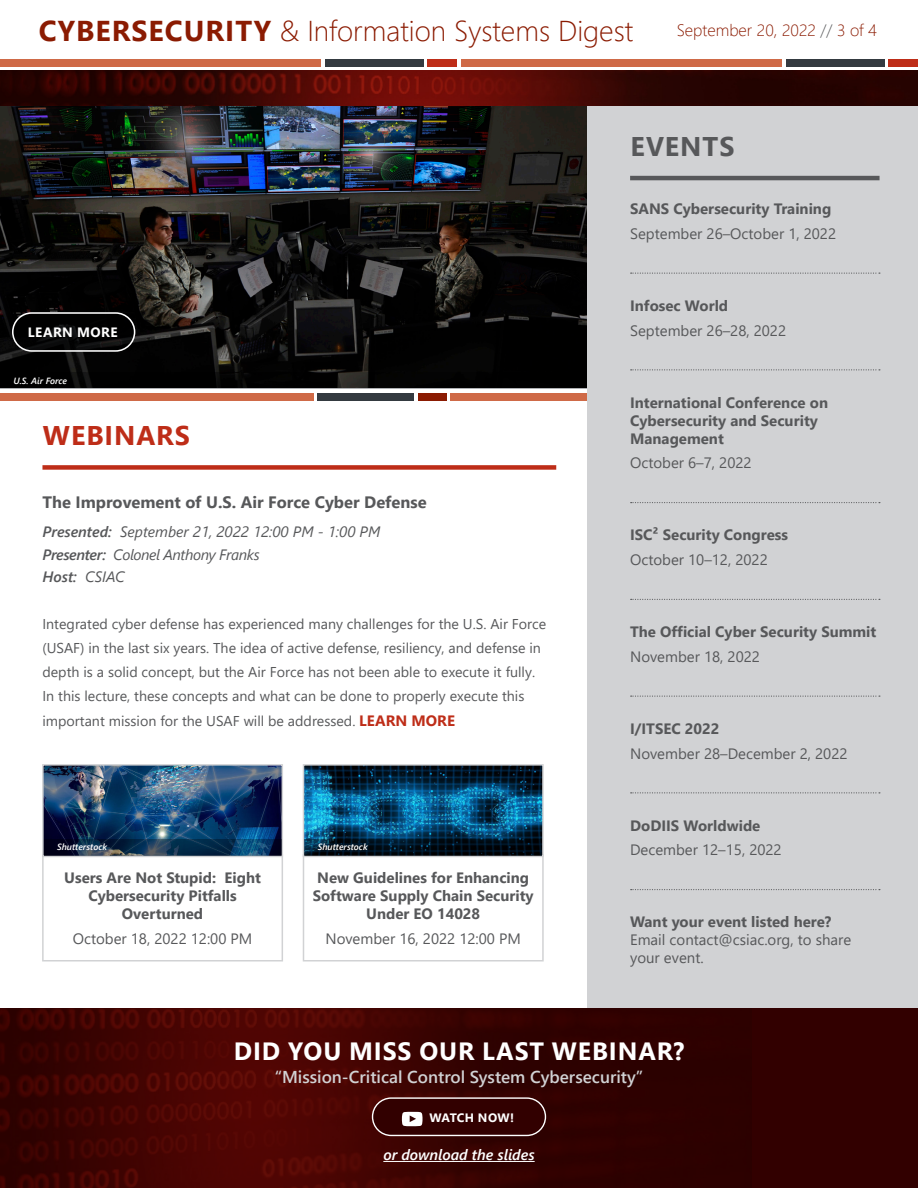
<style>
.page{position:relative;width:918px;height:1188px;background:#fff}
.page>*{position:absolute;margin:0;border:0;box-sizing:border-box;transform-origin:0 0}
.t1{font:300 28.65px "Segoe UI";color:#8b1b02}
.Heading_1_-_Green{font:700 27px "Segoe UI";letter-spacing:.035em;color:#be2d18}
.Heading_1_-_Gray{font:700 27px "Segoe UI";letter-spacing:.035em;color:#57585a}
.Heading_1_-_Green-2{font:700 24.9px "Segoe UI";letter-spacing:.035em;color:#fff}
.Heading_2_-_Green{font:600 17.1px "Segoe UI";color:#d1d2d4}
.Webinar_Header{font:700 16.5px "Segoe UI";color:#57585a}
.t2{font:300 16.5px "Segoe UI";color:#8b1b02}
.Events_Header{font:700 15px/18px "Segoe UI";color:#57585a}
.event_details-underl{font:15px "Segoe UI";color:#57585a}
.Webinar_Header-2{font:700 15px/18px "Segoe UI";color:#57585a;text-align:center}
.Heading_3_-_First_wo{font:italic 15px "Segoe UI";letter-spacing:-.01em;color:#57585a}
.Webinar_Dates{font:15px "Segoe UI";color:#57585a}
.evet_details{font:15px/18px "Segoe UI";color:#57585a}
.Heading_2_-_Green-2{font:italic 600 15px "Segoe UI";color:#fff}
.Heading_3_-_First_wo-2{font:italic 600 15px "Segoe UI";color:#57585a}
.Copy{font:14.25px/24px "Segoe UI";color:#57585a}
.White_Button_Text{font:700 13.5px "Segoe UI";letter-spacing:.035em;color:#fff}
.Grey_Button_Text{font:700 12.15px "Segoe UI";letter-spacing:.015em;color:#fff}
.Image_Source{font:italic 600 9px "Segoe UI";color:#fff}
.s1{font-weight:700}
.s2{color:#57585a}
.s3{font-weight:600}
.s4{font-weight:400}
.s5{font-weight:700;font-size:15px;color:#be2d18}
</style>
<div class="page">
<img style="left:0;top:105px;width:588px;height:268px">
<div style="left:0;top:394px;width:313px;height:7px;background:#cf6a47"></div>
<div style="left:318px;top:394px;width:96px;height:7px;background:#343a40"></div>
<div style="left:418px;top:394px;width:28px;height:7px;background:#8b1b02"></div>
<div style="left:450px;top:394px;width:138px;height:7px;background:#cf6a47"></div>
<svg style="left:13px;top:313px;width:122px;height:38px;background:#060707"></svg>
<div style="left:12px;top:312px;width:123px;height:40px;border:2px solid #fff;border-radius:19px"></div>
<svg style="left:0;top:373px;width:588px;height:16px;background:#0e0e0e"></svg>
<div style="left:42px;top:465px;width:514px;height:5px;background:#be2d18"></div>
<div style="left:588px;top:106px;width:330px;height:1082px;background:#d1d2d4"></div>
<hr style="left:630px;top:176px;width:250px;height:4px;background:#57585a">
<svg style="left:631px;top:273px;width:249px;height:1px"></svg>
<svg style="left:631px;top:369px;width:249px;height:1px"></svg>
<svg style="left:631px;top:502px;width:249px;height:1px"></svg>
<svg style="left:631px;top:599px;width:249px;height:1px"></svg>
<svg style="left:631px;top:696px;width:249px;height:1px"></svg>
<svg style="left:631px;top:792px;width:249px;height:1px"></svg>
<svg style="left:631px;top:889px;width:249px;height:1px"></svg>
<img style="left:42px;top:764px;width:241px;height:198px">
<svg style="left:44px;top:839px;width:238px;height:17px;background:#14324e"></svg>
<svg style="left:302px;top:764px;width:242px;height:198px"></svg>
<svg style="left:304px;top:839px;width:238px;height:17px;background:#041421"></svg>
<div style="left:0;top:1009px;width:918px;height:179px;background:#320000"></div>
<img style="left:0;top:1009px;width:547px;height:179px">
<hr style="left:383px;top:1161px;width:152px;height:1px;background:#fff">
<div style="left:373px;top:1098px;width:172px;height:37px;background:#320000;border-radius:19px"></div>
<svg style="left:402px;top:1112px;width:21px;height:14px"></svg>
<div style="left:372px;top:1097px;width:174px;height:39px;border:1px solid #fff;border-radius:19px"></div>
<img style="left:0;top:71px;width:918px;height:34px">
<div style="left:0;top:59px;width:320px;height:7px;background:#cf6a47"></div>
<div style="left:325px;top:59px;width:99px;height:7px;background:#343a40"></div>
<div style="left:428px;top:59px;width:29px;height:7px;background:#be2d18"></div>
<div style="left:461px;top:59px;width:321px;height:7px;background:#cf6a47"></div>
<div style="left:786px;top:59px;width:99px;height:7px;background:#343a40"></div>
<div style="left:889px;top:59px;width:29px;height:7px;background:#be2d18"></div>
<h1 class="t1" style="left:39px;top:4px;width:596px"><span class="s1">CYBERSECURITY</span> &amp; Information Systems Digest</h1>
<p class="t2" style="left:677px;top:15px;width:202px">September 20, 2022 <span class="s2">//</span> 3 of 4</p>
<p class="Heading_1_-_Gray" style="left:631px;top:121px;width:105px">EVENTS</p>
<p class="White_Button_Text" style="left:28px;top:319px;width:91px">LEARN MORE</p>
<p class="Image_Source" style="left:14px;top:372px;width:55px">U.S. Air Force</p>
<p class="Heading_1_-_Green" style="left:43px;top:410px;width:149px">WEBINARS</p>
<p class="Webinar_Header" style="left:42px;top:487px;width:386px">The Improvement of U.S. Air Force Cyber Defense</p>
<p class="Heading_3_-_First_wo" style="left:42px;top:518px;width:339px"><span class="s3">Presented:</span> September 21, 2022 12:00 PM - 1:00 PM</p>
<p class="Heading_3_-_First_wo" style="left:42px;top:540px;width:219px"><span class="s3">Presenter:</span> Colonel Anthony Franks</p>
<p class="Heading_3_-_First_wo-2" style="left:42px;top:563px;width:84px">Host: <span class="s4">CSIAC</span></p>
<p class="Copy" style="left:42px;top:610px;width:505px">Integrated cyber defense has experienced many challenges for the U.S. Air Force (USAF) in the last six years. The idea of active defense, resiliency, and defense in depth is a solid concept, but the Air Force has not been able to execute it fully.<br>In this lecture, these concepts and what can be done to properly execute this</p>
<p class="Copy" style="left:42px;top:708px;width:414px">important mission for the USAF will be addressed. <span class="s5">LEARN MORE</span></p>
<p class="Image_Source" style="left:57px;top:839px;width:52px">Shutterstock</p>
<p class="Webinar_Header-2" style="left:64px;top:867px;width:198px">Users Are Not Stupid: Eight<br>Cybersecurity Pitfalls<br>Overturned</p>
<p class="Webinar_Dates" style="left:73px;top:924px;width:181px">October 18, 2022 12:00 PM</p>
<p class="Image_Source" style="left:318px;top:839px;width:52px">Shutterstock</p>
<p class="Webinar_Header-2" style="left:313px;top:867px;width:222px">New Guidelines for Enhancing<br>Software Supply Chain Security<br>Under EO 14028</p>
<p class="Webinar_Dates" style="left:325px;top:924px;width:197px">November 16, 2022 12:00 PM</p>
<p class="Events_Header" style="left:630px;top:199px;width:203px">SANS Cybersecurity Training</p>
<p class="event_details-underl" style="left:630px;top:219px;width:208px">September 26–October 1, 2022</p>
<p class="Events_Header" style="left:630px;top:295px;width:100px">Infosec World</p>
<p class="event_details-underl" style="left:630px;top:316px;width:158px">September 26–28, 2022</p>
<p class="Events_Header" style="left:630px;top:392px;width:199px">International Conference on<br>Cybersecurity and Security<br>Management</p>
<p class="event_details-underl" style="left:630px;top:449px;width:123px">October 6–7, 2022</p>
<p class="Events_Header" style="left:630px;top:525px;width:159px">ISC² Security Congress</p>
<p class="event_details-underl" style="left:630px;top:546px;width:139px">October 10–12, 2022</p>
<p class="Events_Header" style="left:630px;top:622px;width:248px">The Official Cyber Security Summit</p>
<p class="event_details-underl" style="left:630px;top:642px;width:131px">November 18, 2022</p>
<p class="Events_Header" style="left:630px;top:718px;width:91px">I/ITSEC 2022</p>
<p class="event_details-underl" style="left:630px;top:739px;width:219px">November 28–December 2, 2022</p>
<p class="Events_Header" style="left:630px;top:815px;width:132px">DoDIIS Worldwide</p>
<p class="event_details-underl" style="left:630px;top:836px;width:153px">December 12–15, 2022</p>
<p class="Events_Header" style="left:630px;top:912px;width:203px">Want your event listed here?</p>
<p class="evet_details" style="left:630px;top:930px;width:223px">Email contact@csiac.org, to share your event.</p>
<p class="Heading_1_-_Green-2" style="left:234px;top:1027px;width:452px">DID YOU MISS OUR LAST WEBINAR?</p>
<p class="Heading_2_-_Green" style="left:275px;top:1061px;width:370px">“Mission-Critical Control System Cybersecurity”</p>
<p class="Grey_Button_Text" style="left:429px;top:1106px;width:86px">WATCH NOW!</p>
<p class="Heading_2_-_Green-2" style="left:383px;top:1141px;width:153px">or download the slides</p>
</div>
